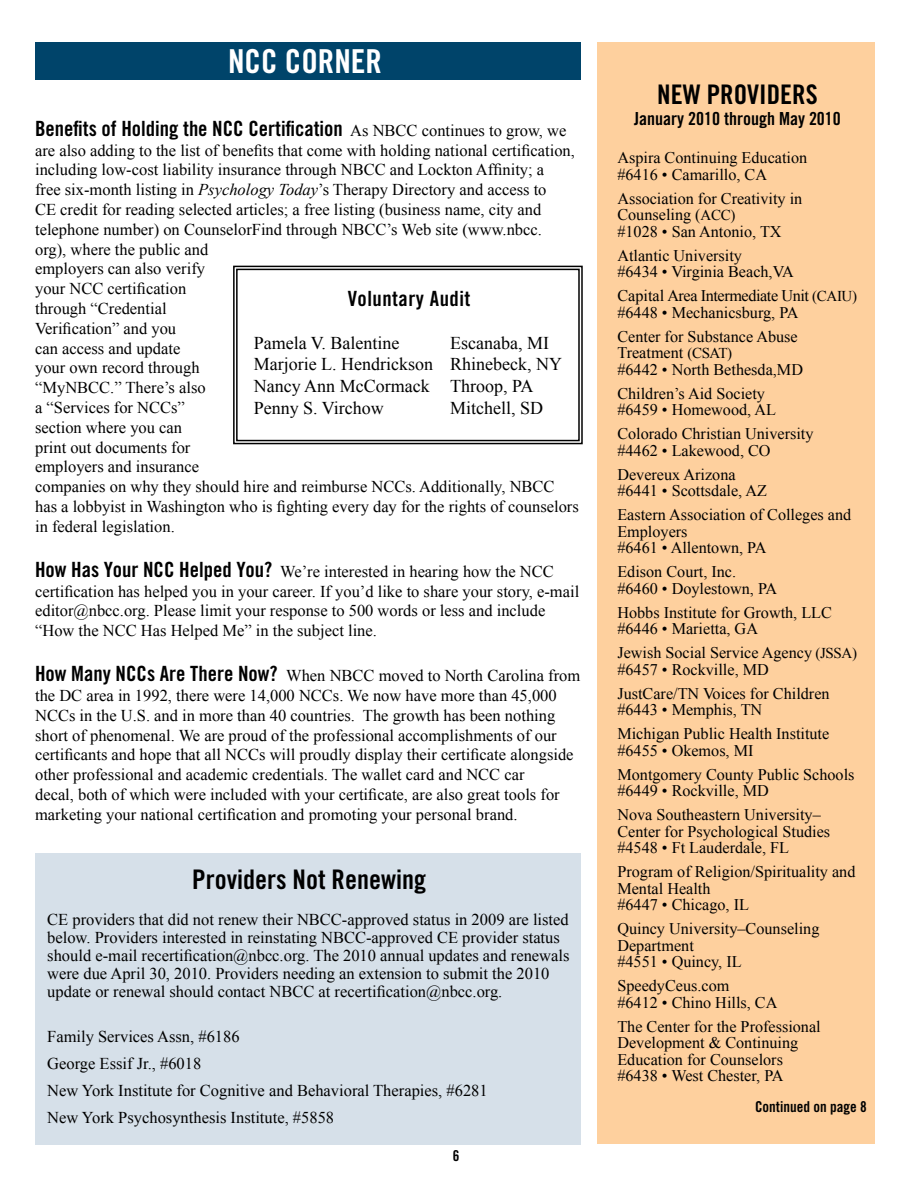
<style>
.page{position:relative;width:918px;height:1188px;background:#fff}
.page>*{position:absolute;margin:0;border:0;box-sizing:border-box;transform-origin:0 0}
.t1{font:33px "Trade Gothic Bold Cond Twenty";color:#fff}
.t2{font:27px "Trade Gothic Bold Cond Twenty";color:#000}
.t3{font:21px "Trade Gothic Bold Cond Twenty";color:#000}
.t4{font:21px "Trade Gothic Bold Cond Twenty";letter-spacing:.025em;color:#000}
.t5{font:18px/21.6px "Times New Roman";color:#000}
.t6{font:18px "Trade Gothic Bold Cond Twenty";color:#000}
.t7{font:16.5px/19.8px "Times New Roman";color:#000}
.t8{font:16.2px/16.5px "Times New Roman";color:#000}
.t9{font:15px "Trade Gothic Bold Cond Twenty";color:#000}
.s1{font-family:"Times New Roman";font-size:16.5px}
.s2{font-style:italic}
.s3{font-family:"Trade Gothic Bold Cond Twenty";font-size:21px}
.s4{font-size:15px}
</style>
<div class="page">
<div style="left:598px;top:43px;width:277px;height:1101px;background:#fed09e"></div>
<div style="left:35px;top:43px;width:545px;height:37px;background:#00446a"></div>
<svg style="left:233px;top:265px;width:350px;height:180px"></svg>
<div style="left:236px;top:269px;width:344px;height:172px;border:1px solid #000"></div>
<div style="left:35px;top:853px;width:545px;height:292px;background:#d6e0e9"></div>
<h1 class="t1" style="left:228px;top:42px;width:155px">NCC CORNER</h1>
<p class="t3" style="left:35px;top:116px;width:533px">Benefits of Holding the NCC Certification <span class="s1">As NBCC continues to grow, we</span></p>
<p class="t7" style="left:35px;top:140px;width:545px">are also adding to the list of benefits that come with holding national certification, including low-cost liability insurance through NBCC and Lockton Affinity; a<br>free six-month listing in <span class="s2">Psychology Today</span>’s Therapy Directory and access to<br>CE credit for reading selected articles; a free listing (business name, city and telephone number) on CounselorFind through NBCC’s Web site (www.nbcc.<br>org), where the public and<br>employers can also verify<br>your NCC certification<br>through “Credential<br>Verification” and you<br>can access and update<br>your own record through<br>“MyNBCC.” There’s also<br>a “Services for NCCs”<br>section where you can<br>print out documents for<br>employers and insurance<br>companies on why they should hire and reimburse NCCs. Additionally, NBCC has a lobbyist in Washington who is fighting every day for the rights of counselors in federal legislation.</p>
<p class="t7" style="left:35px;top:561px;width:546px"><span class="s3">How Has Your NCC Helped You?</span> We’re interested in hearing how the NCC certification has helped you in your career. If you’d like to share your story, e-mail editor@nbcc.org. Please limit your response to 500 words or less and include “How the NCC Has Helped Me” in the subject line.</p>
<p class="t7" style="left:35px;top:666px;width:547px"><span class="s3">How Many NCCs Are There Now?</span> When NBCC moved to North Carolina from the DC area in 1992, there were 14,000 NCCs. We now have more than 45,000<br>NCCs in the U.S. and in more than 40 countries. The growth has been nothing short of phenomenal. We are proud of the professional accomplishments of our certificants and hope that all NCCs will proudly display their certificate alongside other professional and academic credentials. The wallet card and NCC car<br>decal, both of which were included with your certificate, are also great tools for marketing your national certification and promoting your personal brand.</p>
<p class="t4" style="left:348px;top:285px;width:124px">Voluntary Audit</p>
<p class="t5" style="left:254px;top:332px;width:147px">Pamela V. Balentine</p>
<p class="t5" style="left:254px;top:332px;width:310px;text-indent:197px">Escanaba, MI<br>Marjorie L. Hendrickson Rhinebeck, NY<br>Nancy Ann McCormack Throop, PA<br>Penny S. Virchow</p>
<p class="t5" style="left:450px;top:396px;width:95px">Mitchell, SD</p>
<h2 class="t2" style="left:192px;top:863px;width:235px">Providers Not Renewing</h2>
<p class="t7" style="left:47px;top:910px;width:524px;line-height:18px">CE providers that did not renew their NBCC-approved status in 2009 are listed below. Providers interested in reinstating NBCC-approved CE provider status should e-mail recertification@nbcc.org. The 2010 annual updates and renewals were due April 30, 2010. Providers needing an extension to submit the 2010 update or renewal should contact NBCC at recertification@nbcc.org.</p>
<p class="t7" style="left:47px;top:1022px;width:442px;line-height:27px">Family Services Assn, #6186<br>George Essif Jr., #6018<br>New York Institute for Cognitive and Behavioral Therapies, #6281<br>New York Psychosynthesis Institute, #5858</p>
<h2 class="t2" style="left:657px;top:78px;width:162px">NEW PROVIDERS</h2>
<p class="t6" style="left:634px;top:108px;width:208px">January 201 0 through May 201 0</p>
<p class="t8" style="left:617px;top:149px;width:191px">Aspira Continuing Education #6416 • Camarillo, CA</p>
<p class="t8" style="left:617px;top:190px;width:186px">Association for Creativity in<br>Counseling (<span class="s4">ACC)<br></span>#1028 • San Antonio, TX</p>
<p class="t8" style="left:617px;top:247px;width:178px">Atlantic University<br>#6434 • Virginia Beach,VA</p>
<p class="t8" style="left:617px;top:287px;width:241px">Capital Area Intermediate Unit <span class="s4">(CAIU) </span>#6448 • Mechanicsburg, PA</p>
<p class="t8" style="left:617px;top:328px;width:187px">Center for Substance Abuse<br>Treatment <span class="s4">(CSAT)<br></span>#6442 • North Bethesda,MD</p>
<p class="t8" style="left:617px;top:385px;width:160px">Children’s Aid Society #6459 • Homewood, AL</p>
<p class="t8" style="left:617px;top:425px;width:198px">Colorado Christian University #4462 • Lakewood, CO</p>
<p class="t8" style="left:617px;top:466px;width:151px">Devereux Arizona #6441 • Scottsdale, AZ</p>
<p class="t8" style="left:617px;top:506px;width:235px">Eastern Association of Colleges and<br>Employers<br>#6461 • Allentown, PA</p>
<p class="t8" style="left:617px;top:563px;width:161px">Edison Court, Inc. #6460 • Doylestown, PA</p>
<p class="t8" style="left:617px;top:604px;width:216px">Hobbs Institute for Growth, LLC #6446 • Marietta, GA</p>
<p class="t8" style="left:617px;top:644px;width:241px">Jewish Social Service Agency <span class="s4">(JSSA) </span>#6457 • Rockville, MD</p>
<p class="t8" style="left:617px;top:685px;width:214px">JustCare/TN Voices for Children #6443 • Memphis, TN</p>
<p class="t8" style="left:617px;top:725px;width:213px">Michigan Public Health Institute #6455 • Okemos, MI</p>
<p class="t8" style="left:617px;top:766px;width:239px">Montgomery County Public Schools #6449 • Rockville, MD</p>
<p class="t8" style="left:617px;top:806px;width:214px">Nova Southeastern University–<br>Center for Psychological Studies #4548 • Ft Lauderdale, FL</p>
<p class="t8" style="left:617px;top:863px;width:240px">Program of Religion/Spirituality and<br>Mental Health<br>#6447 • Chicago, IL</p>
<p class="t8" style="left:617px;top:920px;width:204px">Quincy University–Counseling<br>Department<br>#4551 • Quincy, IL</p>
<p class="t8" style="left:617px;top:977px;width:162px">SpeedyCeus.com<br>#6412 • Chino Hills, CA</p>
<p class="t8" style="left:617px;top:1018px;width:205px">The Center for the Professional<br>Development &amp; Continuing<br>Education for Counselors #6438 • West Chester, PA</p>
<p class="t9" style="left:755px;top:1098px;width:113px">Continued on page 8</p>
</div>
